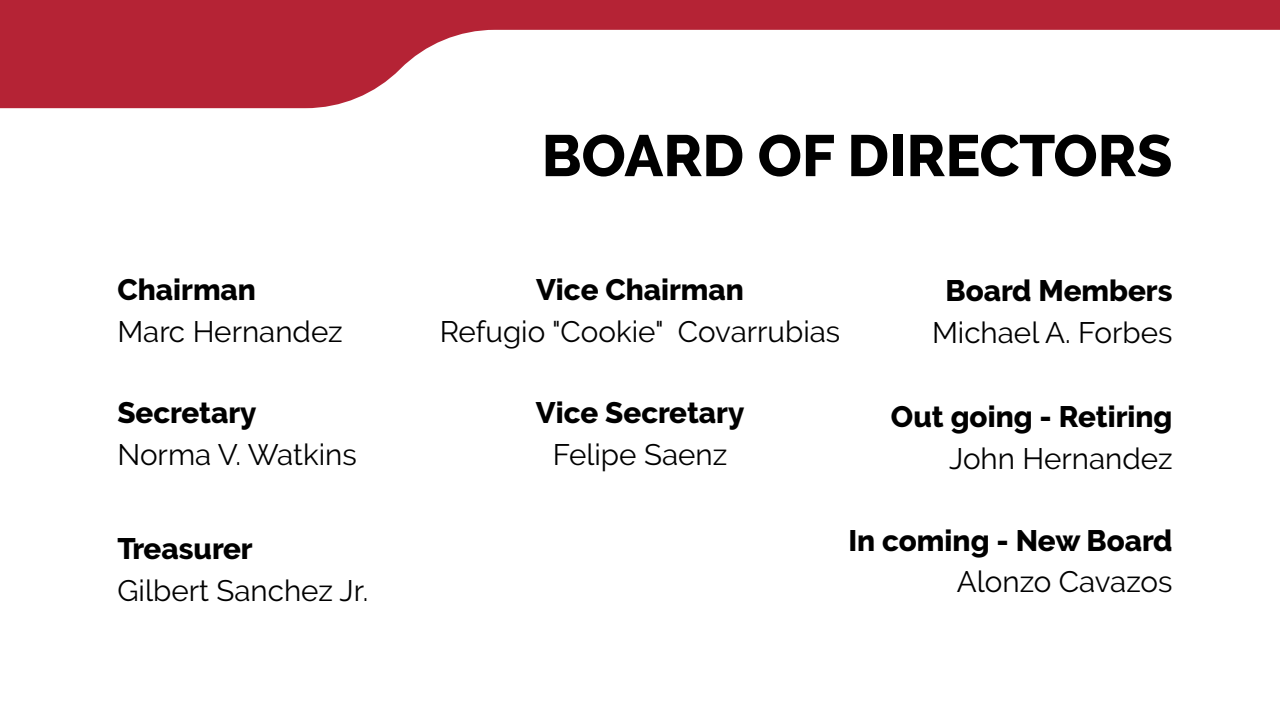
<style>
.page{position:relative;width:1280px;height:720px;background:#fff}
.page>*{position:absolute;margin:0;border:0;box-sizing:border-box;transform-origin:0 0}
.t1{font:800 58.2px "Raleway";color:#000}
.t2{font:29.6px "Raleway";color:#000}
.t3{font:800 29.6px "Raleway";color:#000}
</style>
<div class="page">
<svg style="left:0;top:0;width:1280px;height:108px"></svg>
<p class="t3" style="left:117px;top:273px;width:140px">Chairman</p>
<p class="t2" style="left:117px;top:315px;width:227px">Marc Hernandez</p>
<p class="t3" style="left:117px;top:396px;width:141px">Secretary</p>
<p class="t2" style="left:117px;top:438px;width:241px">Norma V. Watkins</p>
<p class="t3" style="left:117px;top:531px;width:137px">Treasurer</p>
<p class="t2" style="left:117px;top:573px;width:253px">Gilbert Sanchez Jr.</p>
<h1 class="t1" style="left:542px;top:123px;width:632px">BOARD OF DIRECTORS</h1>
<p class="t3" style="left:536px;top:273px;width:209px">Vice Chairman</p>
<p class="t3" style="left:946px;top:273px;width:228px">Board Members</p>
<p class="t2" style="left:440px;top:315px;width:402px">Refugio "Cookie" Covarrubias</p>
<p class="t2" style="left:932px;top:315px;width:242px">Michael A. Forbes</p>
<p class="t3" style="left:536px;top:396px;width:210px">Vice Secretary</p>
<p class="t3" style="left:891px;top:399px;width:283px">Out going - Retiring</p>
<p class="t2" style="left:553px;top:438px;width:176px">Felipe Saenz</p>
<p class="t2" style="left:949px;top:441px;width:225px">John Hernandez</p>
<p class="t3" style="left:848px;top:524px;width:326px">In coming - New Board</p>
<p class="t2" style="left:957px;top:565px;width:217px">Alonzo Cavazos</p>
</div>
